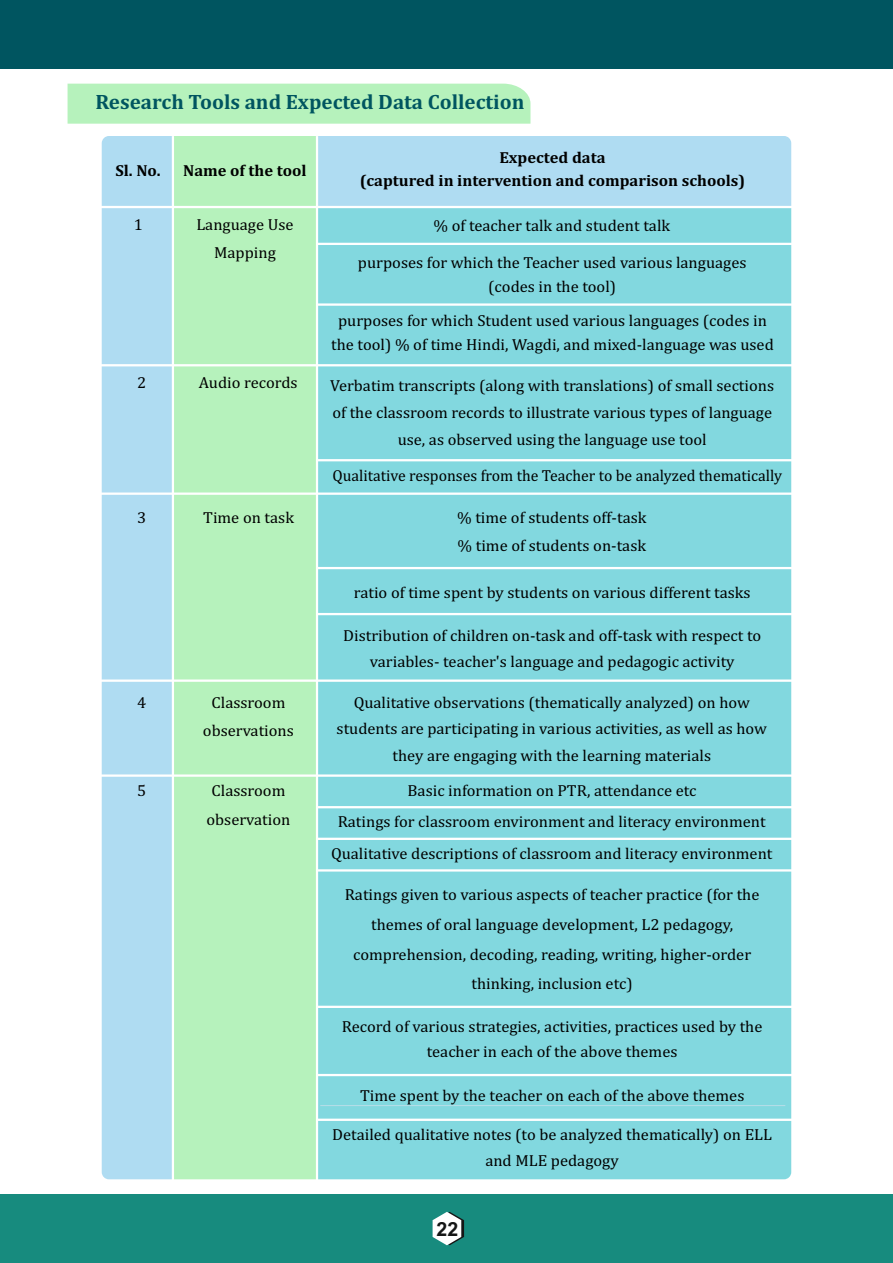
<style>
.page{position:relative;width:893px;height:1263px;background:#fff}
.page>*{position:absolute;margin:0;border:0;box-sizing:border-box;transform-origin:0 0}
.t1{font:700 21px "Cambria";color:#005560}
.t2{font:700 19.5px "Arial";color:#151616}
.t3{font:16.2px/28.3px "Cambria";color:#000;text-align:center}
.t4{font:700 16.2px/22.4px "Cambria";color:#000;text-align:center}
</style>
<div class="page">
<div style="left:0;top:1194px;width:893px;height:69px;background:#178b7e"></div>
<div style="left:0;top:0;width:893px;height:69px;background:#005560"></div>
<svg style="left:433px;top:1212px;width:31px;height:33px"></svg>
<div style="left:68px;top:84px;width:462px;height:40px;background:#b6f2bc"></div>
<div style="left:101px;top:135px;width:691px;height:1045px;background:#82d8df;border-radius:8px"></div>
<div style="left:101px;top:135px;width:90px;height:1045px;background:#afdcf2"></div>
<div style="left:101px;top:135px;width:691px;height:72px;background:#afdcf2"></div>
<div style="left:173px;top:135px;width:144px;height:1045px;background:#b6f2bc"></div>
<hr style="left:320px;top:1105px;width:465px;height:1px;background:#b8dee8">
<hr style="left:317px;top:459px;width:475px;height:2px;background:#fff">
<hr style="left:317px;top:567px;width:475px;height:2px;background:#fff">
<hr style="left:317px;top:613px;width:475px;height:2px;background:#fff">
<hr style="left:317px;top:1006px;width:475px;height:2px;background:#fff">
<hr style="left:317px;top:806px;width:475px;height:2px;background:#fff">
<hr style="left:317px;top:838px;width:475px;height:2px;background:#fff">
<hr style="left:317px;top:1074px;width:475px;height:2px;background:#fff">
<hr style="left:317px;top:869px;width:475px;height:2px;background:#fff">
<hr style="left:317px;top:1118px;width:475px;height:3px;background:#fff">
<hr style="left:172px;top:136px;width:2px;height:1044px;background:#fff">
<hr style="left:316px;top:136px;width:2px;height:1044px;background:#fff">
<hr style="left:317px;top:303px;width:475px;height:3px;background:#fff">
<hr style="left:317px;top:243px;width:475px;height:2px;background:#fff">
<hr style="left:101px;top:364px;width:691px;height:2px;background:#fff">
<hr style="left:101px;top:492px;width:691px;height:3px;background:#fff">
<hr style="left:101px;top:679px;width:691px;height:3px;background:#fff">
<hr style="left:101px;top:774px;width:691px;height:3px;background:#fff">
<hr style="left:101px;top:206px;width:691px;height:2px;background:#fff">
<p class="t1" style="left:95px;top:92px;width:431px">Research Tools and Expected Data Collection</p>
<p class="t4" style="left:115px;top:160px;width:47px">Sl. No.</p>
<p class="t3" style="left:134px;top:211px;width:11px">1</p>
<p class="t3" style="left:137px;top:370px;width:11px">2</p>
<p class="t3" style="left:137px;top:504px;width:11px">3</p>
<p class="t3" style="left:137px;top:689px;width:11px">4</p>
<p class="t3" style="left:137px;top:777px;width:11px">5</p>
<p class="t4" style="left:183px;top:160px;width:125px">Name of the tool</p>
<p class="t4" style="left:360px;top:148px;width:387px">Expected data<br>(captured in intervention and comparison schools)</p>
<p class="t3" style="left:196px;top:211px;width:99px">Language Use<br>Mapping</p>
<p class="t3" style="left:433px;top:212px;width:238px">% of teacher talk and student talk</p>
<p class="t3" style="left:358px;top:252px;width:390px;line-height:23.1px">purposes for which the Teacher used various languages (codes in the tool)</p>
<p class="t3" style="left:331px;top:310px;width:444px;line-height:24px">purposes for which Student used various languages (codes in the tool) % of time Hindi, Wagdi, and mixed-language was used</p>
<p class="t3" style="left:199px;top:370px;width:100px">Audio records</p>
<p class="t3" style="left:330px;top:373px;width:445px;line-height:27.2px">Verbatim transcripts (along with translations) of small sections of the classroom records to illustrate various types of language use, as observed using the language use tool</p>
<p class="t3" style="left:332px;top:462px;width:451px">Qualitative responses from the Teacher to be analyzed thematically</p>
<p class="t3" style="left:203px;top:504px;width:92px">Time on task</p>
<p class="t3" style="left:457px;top:504px;width:191px;text-align:left">% time of students off-task % time of students on-task</p>
<p class="t3" style="left:354px;top:579px;width:398px">ratio of time spent by students on various different tasks</p>
<p class="t3" style="left:343px;top:623px;width:420px;line-height:26px">Distribution of children on-task and off-task with respect to variables- teacher's language and pedagogic activity</p>
<p class="t3" style="left:203px;top:689px;width:92px">Classroom observations</p>
<p class="t3" style="left:337px;top:689px;width:432px;line-height:26.8px">Qualitative observations (thematically analyzed) on how students are participating in various activities, as well as how they are engaging with the learning materials</p>
<p class="t3" style="left:206px;top:777px;width:85px">Classroom observation</p>
<p class="t3" style="left:331px;top:776px;width:443px;line-height:31.3px">Basic information on PTR, attendance etc<br>Ratings for classroom environment and literacy environment<br>Qualitative descriptions of classroom and literacy environment</p>
<p class="t3" style="left:345px;top:880px;width:416px;line-height:29.8px">Ratings given to various aspects of teacher practice (for the themes of oral language development, L2 pedagogy, comprehension, decoding, reading, writing, higher-order thinking, inclusion etc)</p>
<p class="t3" style="left:342px;top:1015px;width:422px;line-height:24.9px">Record of various strategies, activities, practices used by the teacher in each of the above themes</p>
<p class="t3" style="left:360px;top:1083px;width:386px">Time spent by the teacher on each of the above themes</p>
<p class="t3" style="left:332px;top:1122px;width:441px;line-height:26.4px">Detailed qualitative notes (to be analyzed thematically) on ELL and MLE pedagogy</p>
<p class="t2" style="left:436px;top:1221px;width:23px">22</p>
</div>
